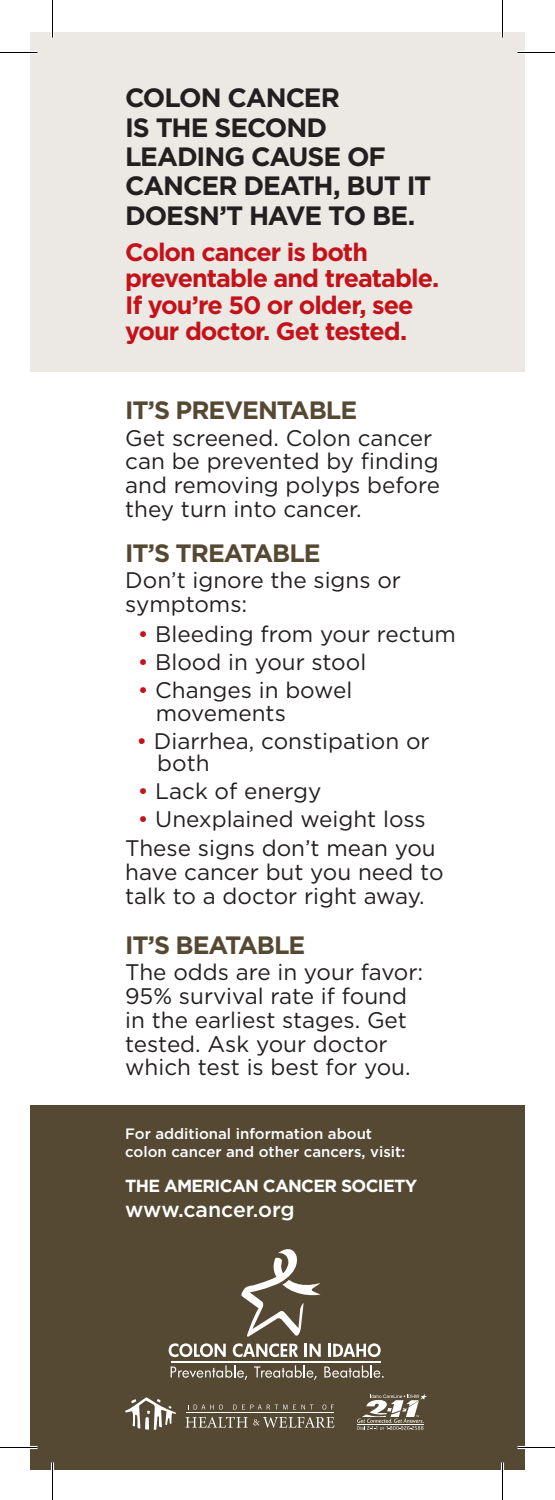
<style>
.page{position:relative;width:555px;height:1500px;background:#fff}
.page>*{position:absolute;margin:0;border:0;box-sizing:border-box;transform-origin:0 0}
.t1{font:700 26.5px/29.2px "Gotham";letter-spacing:-.04em;color:#231f20}
.t2{font:700 25px/26.5px "Gotham";letter-spacing:-.04em;color:#c4121a}
.t3{font:700 25px "Gotham";letter-spacing:.035em;color:#564933}
.t4{font:22.5px/23.8px "Gotham";color:#231f20}
.t5{font:500 21.25px "Gotham";color:#fff}
.t6{font:700 17.5px "Gotham";letter-spacing:-.04em;color:#fff}
.t7{font:500 15px/17.5px "Gotham";color:#fff}
.s1{color:#c4121a}
</style>
<div class="page">
<div style="left:30px;top:1106px;width:495px;height:364px;background:#564933"></div>
<div style="left:30px;top:32px;width:495px;height:340px;background:#ece9e4"></div>
<hr style="left:171px;top:1361px;width:210px;height:1px;background:#fff">
<svg style="left:169px;top:1343px;width:57px;height:14px"></svg>
<svg style="left:233px;top:1343px;width:65px;height:14px"></svg>
<svg style="left:305px;top:1344px;width:16px;height:13px"></svg>
<svg style="left:328px;top:1343px;width:53px;height:14px"></svg>
<svg style="left:171px;top:1365px;width:76px;height:15px"></svg>
<svg style="left:254px;top:1365px;width:63px;height:15px"></svg>
<svg style="left:324px;top:1365px;width:60px;height:13px"></svg>
<svg style="left:241px;top:1249px;width:80px;height:88px"></svg>
<hr style="left:186px;top:1413px;width:148px;height:1px;background:#fff">
<svg style="left:125px;top:1397px;width:51px;height:33px"></svg>
<svg style="left:188px;top:1405px;width:35px;height:5px"></svg>
<svg style="left:233px;top:1405px;width:54px;height:5px"></svg>
<svg style="left:293px;top:1405px;width:20px;height:5px"></svg>
<svg style="left:322px;top:1405px;width:12px;height:5px"></svg>
<svg style="left:185px;top:1417px;width:149px;height:11px"></svg>
<svg style="left:357px;top:1394px;width:70px;height:36px"></svg>
<hr style="left:0;top:51px;width:38px;height:3px;background:#fff">
<hr style="left:518px;top:51px;width:37px;height:3px;background:#fff">
<hr style="left:0;top:1446px;width:38px;height:3px;background:#fff">
<hr style="left:518px;top:1446px;width:37px;height:3px;background:#fff">
<hr style="left:51px;top:0;width:3px;height:38px;background:#fff">
<hr style="left:51px;top:1462px;width:3px;height:38px;background:#fff">
<hr style="left:501px;top:0;width:3px;height:38px;background:#fff">
<hr style="left:501px;top:1462px;width:3px;height:38px;background:#fff">
<hr style="left:0;top:52px;width:38px;height:1px;background:#000">
<hr style="left:518px;top:52px;width:37px;height:1px;background:#000">
<hr style="left:0;top:1447px;width:38px;height:1px;background:#000">
<hr style="left:518px;top:1447px;width:37px;height:1px;background:#000">
<hr style="left:52px;top:0;width:1px;height:38px;background:#000">
<hr style="left:52px;top:1462px;width:1px;height:38px;background:#000">
<hr style="left:502px;top:0;width:1px;height:38px;background:#000">
<hr style="left:502px;top:1462px;width:1px;height:38px;background:#000">
<p class="t1" style="left:125px;top:83px;width:306px">Colon cancer<br>is the secon d<br>leadin g cause of cancer death, bUT IT<br>DOES</p>
<p class="t1" style="left:199px;top:200px;width:218px">N’THAVETO BE.</p>
<p class="t2" style="left:125px;top:238px;width:316px">Colon cancer is both preventable and treatable.<br>If you’re 50 or older, see your doctor. Get tested.</p>
<p class="t3" style="left:125px;top:396px;width:233px">it’s Preventable</p>
<p class="t4" style="left:125px;top:425px;width:316px">Get screened. Colon cancer can be prevented by finding and removing polyps before they turn into cancer.</p>
<p class="t3" style="left:125px;top:538px;width:68px">i t’s TREATABLE</p>
<p class="t4" style="left:125px;top:568px;width:277px">Don’t ignore the signs or symptoms:</p>
<p class="t4" style="left:138px;top:622px;width:320px"><span class="s1">•</span> Bleeding from your rectum</p>
<p class="t4" style="left:138px;top:650px;width:230px"><span class="s1">•</span> Blood in your stool</p>
<p class="t4" style="left:156px;top:679px;width:198px;line-height:22.5px;text-indent:-18px"><span class="s1">•</span> Changes in bowel movements</p>
<p class="t4" style="left:157px;top:729px;width:274px;line-height:22.5px;text-indent:-21px"><span class="s1">•</span> Diarrhea, constipation or both</p>
<p class="t4" style="left:138px;top:779px;width:185px"><span class="s1">•</span> Lack of energy</p>
<p class="t4" style="left:125px;top:804px;width:312px;line-height:29.2px;text-align:center"><span class="s1">•</span> Unexplained weight loss<br>These signs don’t mean you</p>
<p class="t4" style="left:125px;top:860px;width:320px">have cancer but you need to talk to a doctor right away.</p>
<p class="t3" style="left:125px;top:931px;width:68px">i t’s BEATABLE</p>
<p class="t4" style="left:125px;top:960px;width:300px">The odds are in your favor:<br>95% survival rate if found in the earliest stages. Get tested. Ask your doctor which test is best for you.</p>
<p class="t7" style="left:125px;top:1125px;width:282px">For additional information about colon cancer and other cancers, visit:</p>
<p class="t6" style="left:125px;top:1175px;width:13px">THE</p>
<p class="t6" style="left:164px;top:1175px;width:255px">AMERICAN CANCER SOCIETY</p>
<p class="t5" style="left:125px;top:1197px;width:171px">www.cancer.org</p>
</div>
